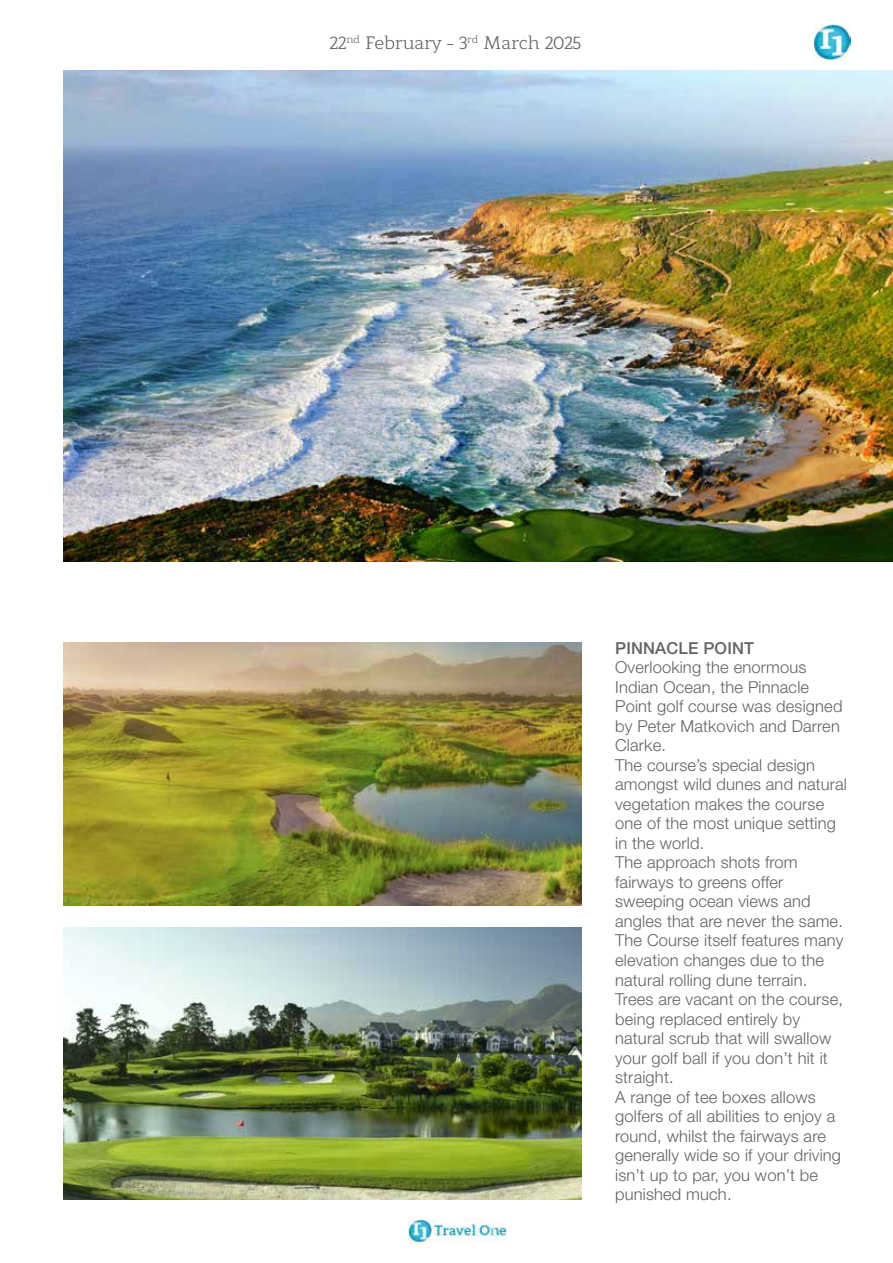
<style>
.page{position:relative;width:893px;height:1263px;background:#fff}
.page>*{position:absolute;margin:0;border:0;box-sizing:border-box;transform-origin:0 0}
.t1{font:18px "Modum";letter-spacing:-.02em;color:#646363}
.t2{font:300 16.5px/19.5px "Helvetica Neue LT Std";letter-spacing:.01em;color:#646363}
.t3{font:500 16.5px "Helvetica Neue LT Std";letter-spacing:.01em;color:#646363}
</style>
<div class="page">
<img style="left:64px;top:71px;width:829px;height:490px">
<img style="left:408px;top:1219px;width:98px;height:24px">
<img style="left:64px;top:642px;width:517px;height:264px">
<img style="left:64px;top:927px;width:517px;height:272px">
<img style="left:813px;top:25px;width:37px;height:35px">
<p class="t1" style="left:329px;top:29px;width:253px">22<sup>nd</sup> February - 3<sup>rd</sup> March 2025</p>
<p class="t3" style="left:615px;top:638px;width:140px">PINNACLE POINT</p>
<p class="t2" style="left:615px;top:657px;width:233px">Overlooking the enormous<br>Indian Ocean, the Pinnacle<br>Point golf course was designed by Peter Matkovich and Darren<br>Clarke.<br>The course’s special design amongst wild dunes and natural vegetation makes the course one of the most unique setting in the world.<br>The approach shots from fairways to greens offer sweeping ocean views and angles that are never the same.<br>The Course itself features many elevation changes due to the natural rolling dune terrain.<br>Trees are vacant on the course, being replaced entirely by natural scrub that will swallow your golf ball if you don’t hit it straight.<br>A range of tee boxes allows golfers of all abilities to enjoy a round, whilst the fairways are generally wide so if your driving isn’t up to par, you won’t be punished much.</p>
</div>
